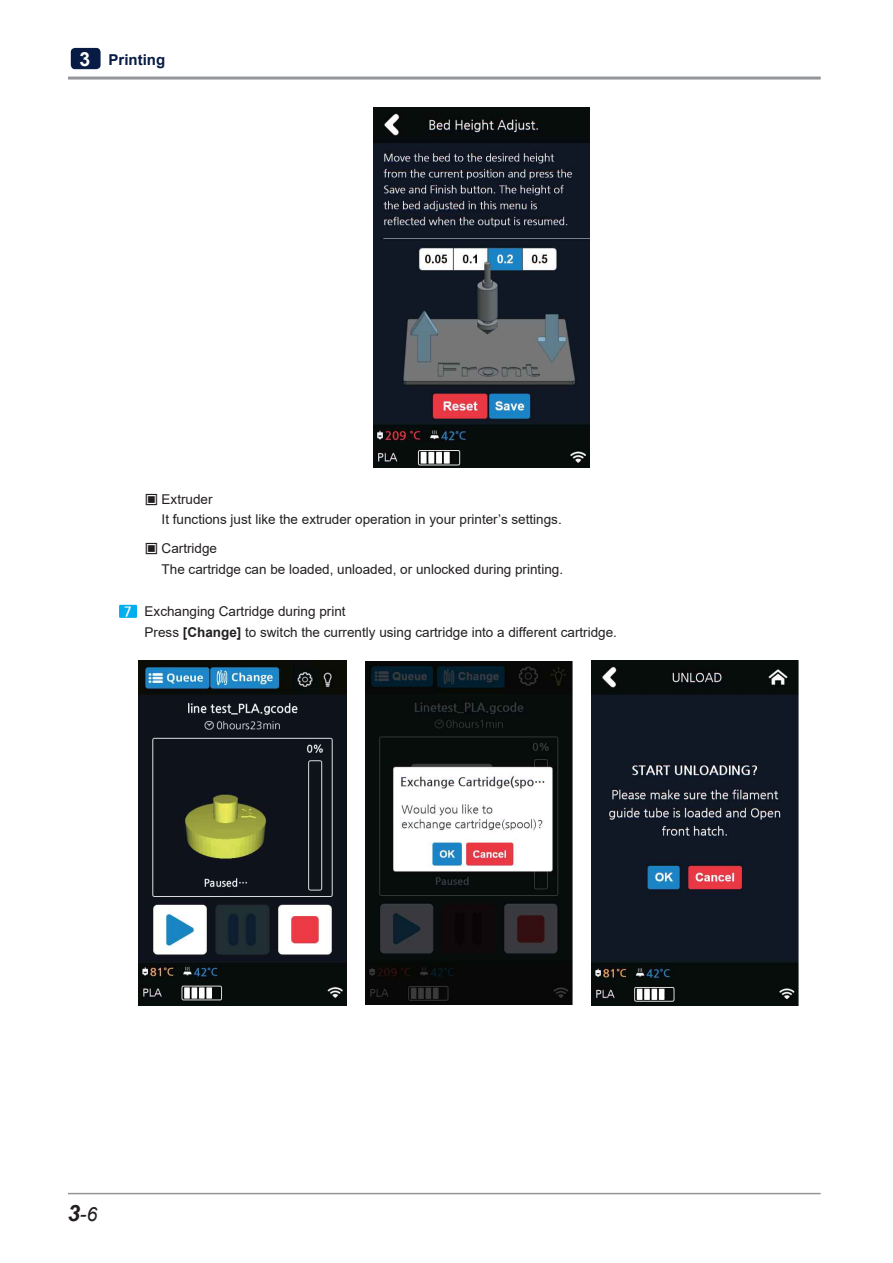
<style>
.page{position:relative;width:893px;height:1263px;background:#fff}
.page>*{position:absolute;margin:0;border:0;box-sizing:border-box;transform-origin:0 0}
.t1{font:italic 19.5px "Arial";color:#231f20}
.t2{font:700 19.5px "Arial";color:#fff}
.t3{font:700 15px "Arial";color:#071b44}
.t4{font:13.5px/20.5px "Arial";color:#231f20}
.s1{font-family:"Nanum Gothic";font-weight:700;font-size:15px}
.s2{font-family:"Nanum Gothic";font-weight:700;color:#fff}
.s3{font-weight:700}
.s4{font-weight:700;font-size:22.5px}
</style>
<div class="page">
<hr style="left:68px;top:77px;width:753px;height:3px;background:#939598">
<hr style="left:68px;top:1193px;width:753px;height:1px;background:#939598">
<div style="left:71px;top:48px;width:30px;height:21px;background:#071b44;border-radius:4px"></div>
<img style="left:373px;top:108px;width:216px;height:360px">
<div style="left:119px;top:605px;width:18px;height:13px;background:#00aeef"></div>
<img style="left:139px;top:660px;width:207px;height:346px">
<img style="left:365px;top:661px;width:207px;height:343px">
<img style="left:591px;top:661px;width:207px;height:344px">
<h1 class="t2" style="left:79px;top:45px;width:12px">3</h1>
<p class="t3" style="left:109px;top:49px;width:58px">Printing</p>
<p class="t4" style="left:162px;top:489px;width:402px;text-indent:-17px"><span class="s1">▣</span> Extruder<br>It functions just like the extruder operation in your printer’s settings.</p>
<p class="t4" style="left:162px;top:538px;width:403px;text-indent:-17px"><span class="s1">▣</span> Cartridge<br>The cartridge can be loaded, unloaded, or unlocked during printing.</p>
<p class="t4" style="left:145px;top:601px;width:474px;line-height:21px;text-indent:-21px"><span class="s2">7</span> Exchanging Cartridge during print<br>Press <span class="s3">[Change]</span> to switch the currently using cartridge into a different cartridge.</p>
<h1 class="t1" style="left:67px;top:1201px;width:31px"><span class="s4">3</span>-6</h1>
</div>
